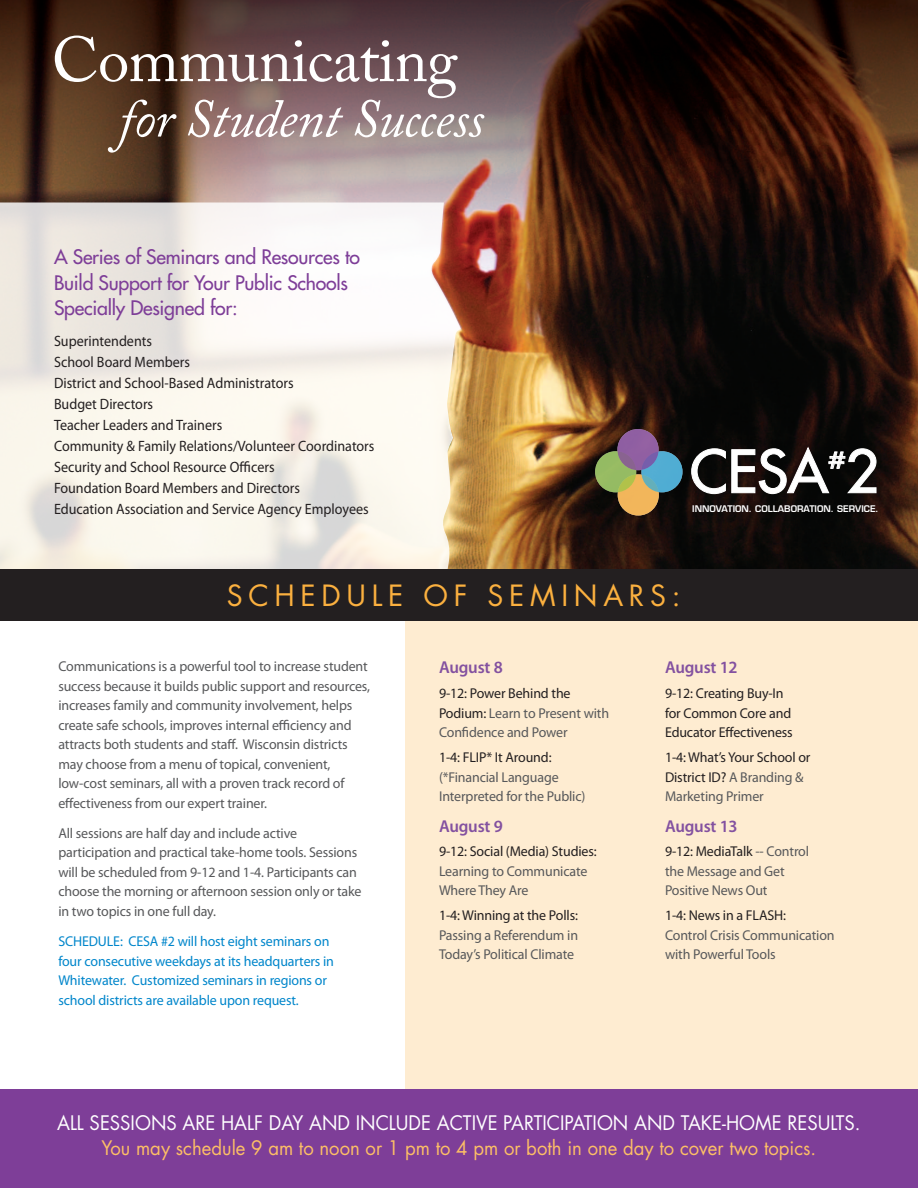
<style>
.page{position:relative;width:918px;height:1188px;background:#fff}
.page>*{position:absolute;margin:0;border:0;box-sizing:border-box;transform-origin:0 0}
.t1{font:63px "Adobe Caslon Pro";letter-spacing:-.015em;color:#fff}
.t2{font:57px "Futura";color:#fff}
.t3{font:italic 54px "Adobe Caslon Pro";letter-spacing:-.015em;color:#fff}
.t4{font:28.5px "Futura";color:#fbb03f}
.t5{font:22.8px "Futura";color:#fff;scale:1.33 1}
.t6{font:19.5px/25.5px "Futura";letter-spacing:-.015em;color:#7e3e98}
.t7{font:19.5px "Futura";color:#fff;scale:.95 1}
.t8{font:19.5px "Futura";color:#fdbf66;scale:.95 1}
.t9{font:600 17.25px "Myriad Pro";letter-spacing:-.01em;color:#8351a0}
.t10{font:15px/21px "Myriad Pro";color:#231f20;scale:.94 1}
.t11{font:14.25px/19.5px "Myriad Pro";letter-spacing:-.01em;color:#57585a}
.t12{font:14.25px/19.5px "Myriad Pro";letter-spacing:-.01em;color:#231f20}
.t13{font:14.25px/19.5px "Myriad Pro";letter-spacing:-.01em;color:#0086cb}
.t14{font:600 9px "Eurostile";color:#fff}
.s1{color:#231f20}
.s2{color:#57585a}
</style>
<div class="page">
<div style="left:406px;top:617px;width:512px;height:489px;background:#feecd1"></div>
<img style="left:0;top:0;width:918px;height:569px">
<svg style="left:0;top:202px;width:461px;height:367px;fill:#faf6ed"></svg>
<div style="left:0;top:1089px;width:918px;height:99px;background:#7e3e98"></div>
<div style="left:0;top:569px;width:918px;height:52px;background:#231f20"></div>
<svg style="left:691px;top:445px;width:186px;height:50px;background:#2c2827"></svg>
<div style="left:618px;top:474px;width:41px;height:42px;background:#f2b65b;border-radius:50%"></div>
<svg style="left:641px;top:451px;width:42px;height:41px"></svg>
<svg style="left:595px;top:451px;width:41px;height:41px"></svg>
<svg style="left:617px;top:429px;width:42px;height:41px"></svg>
<h1 class="t1" style="left:52px;top:22px;width:407px">Communicating</h1>
<h3 class="t3" style="left:119px;top:86px;width:366px">for Student Success</h3>
<h3 class="t6" style="left:54px;top:244px;width:307px">A Series of Seminars and Resources to<br>Build Support for Your Public Schools<br>Specially Designed for:</h3>
<p class="t10" style="left:54px;top:331px;width:342px">Superintendents<br>School Board Members<br>District and School-Based Administrators<br>Budget Directors<br>Teacher Leaders and Trainers<br>Community &amp; Family Relations/Volunteer Coordinators Security and School Resource Officers<br>Foundation Board Members and Directors<br>Education Association and Service Agency Employees</p>
<h2 class="t2" style="left:690px;top:435px;width:190px">CESA 2</h2>
<h3 class="t5" style="left:828px;top:445px;width:15px">#</h3>
<p class="t14" style="left:692px;top:503px;width:188px">INNOVATION. COLLABORATION. SERVICE.</p>
<h3 class="t4" style="left:227px;top:576px;width:23px">SCHEDULE</h3>
<h3 class="t4" style="left:424px;top:576px;width:22px">OF</h3>
<h3 class="t4" style="left:488px;top:576px;width:23px">SEMIN</h3>
<h3 class="t4" style="left:603px;top:576px;width:79px">ARS :</h3>
<p class="t11" style="left:58px;top:656px;width:313px">Communications is a powerful tool to increase student success because it builds public support and resources, increases family and community involvement, helps create safe schools, improves internal efficiency and attracts both students and staff. Wisconsin districts may choose from a menu of topical, convenient, low-cost seminars, all with a proven track record of effectiveness from our expert trainer.</p>
<p class="t11" style="left:58px;top:823px;width:305px">All sessions are half day and include active participation and practical take-home tools. Sessions will be scheduled from 9-12 and 1-4. Participants can choose the morning or afternoon session only or take in two topics in one full day.</p>
<p class="t13" style="left:58px;top:931px;width:277px">SCHEDULE: CESA #2 will host eight seminars on four consecutive weekdays at its headquarters in Whitewater. Customized seminars in regions or school districts are available upon request.</p>
<p class="t9" style="left:439px;top:657px;width:65px">August 8</p>
<p class="t11" style="left:439px;top:684px;width:172px"><span class="s1">9-12: Power Behind the<br>Podium:</span> Learn to Present with<br>Confidence and Power</p>
<p class="t12" style="left:439px;top:747px;width:114px">1-4: FLIP* It Around:</p>
<p class="t11" style="left:439px;top:767px;width:148px">(*Financial Language<br>Interpreted for the Public)</p>
<p class="t9" style="left:439px;top:815px;width:65px">August 9</p>
<p class="t12" style="left:439px;top:842px;width:159px">9-12: Social (Media) Studies:</p>
<p class="t11" style="left:439px;top:861px;width:150px">Learning to Communicate<br>Where They Are</p>
<p class="t12" style="left:439px;top:906px;width:140px">1-4: Winning at the Polls:</p>
<p class="t11" style="left:439px;top:925px;width:141px">Passing a Referendum in<br>Today’s Political Climate</p>
<p class="t9" style="left:665px;top:657px;width:74px">August 12</p>
<p class="t12" style="left:665px;top:684px;width:129px">9-12: Creating Buy-In for Common Core and<br>Educator Effectiveness</p>
<p class="t12" style="left:665px;top:747px;width:147px">1-4: What’s Your School or<br>District ID? <span class="s2">A Branding &amp;<br>Marketing Primer</span></p>
<p class="t9" style="left:665px;top:815px;width:74px">August 13</p>
<p class="t11" style="left:665px;top:842px;width:146px"><span class="s1">9-12: MediaTalk</span> -- Control the Message and Get<br>Positive News Out</p>
<p class="t12" style="left:665px;top:906px;width:123px">1-4: News in a FLASH:</p>
<p class="t11" style="left:665px;top:925px;width:171px">Control Crisis Communication with Powerful Tools</p>
<h3 class="t7" style="left:57px;top:1109px;width:847px">All sessions are half day and include active participation and take-home results.</h3>
<h3 class="t8" style="left:101px;top:1135px;width:754px">You may schedule 9 am to noon or 1 pm to 4 pm or both in one day to cover two topics.</h3>
</div>
